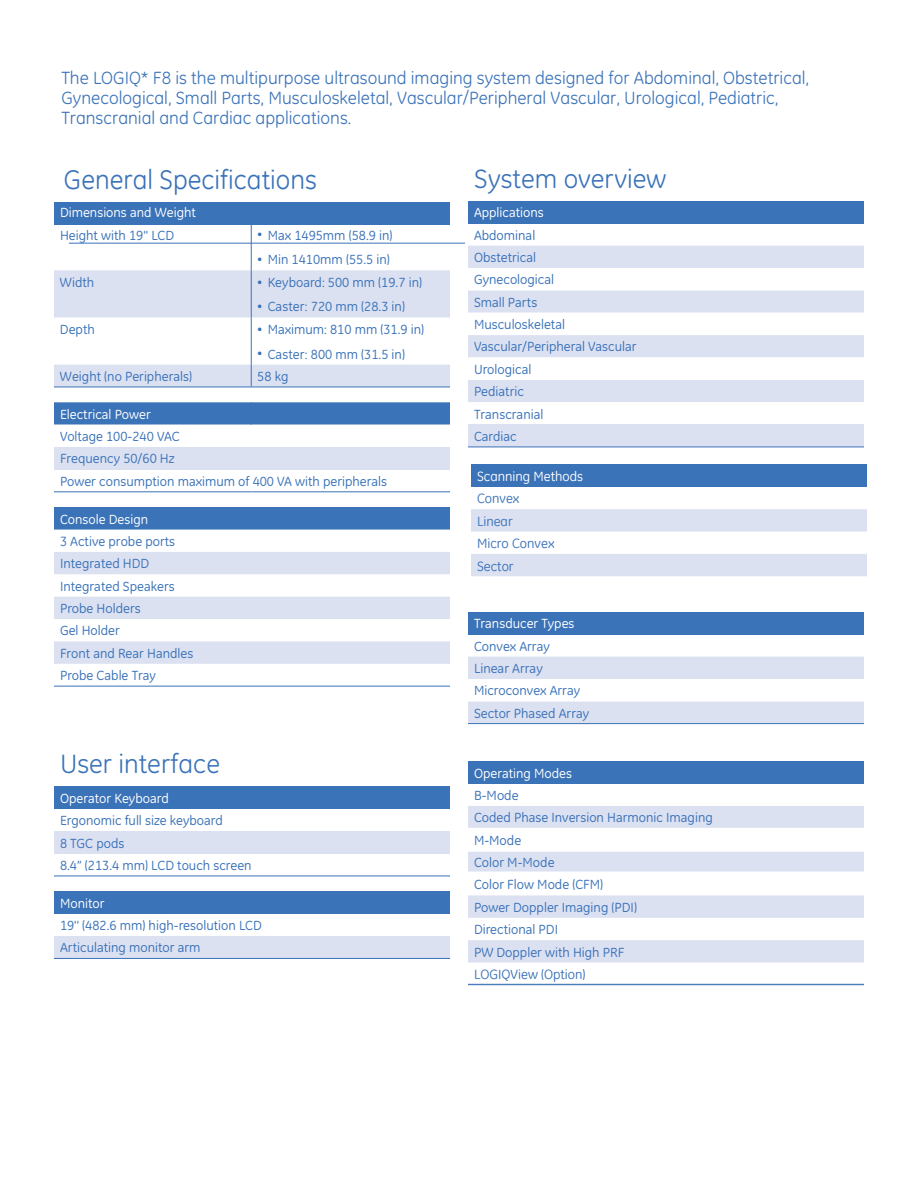
<style>
.page{position:relative;width:918px;height:1188px;background:#fff}
.page>*{position:absolute;margin:0;border:0;box-sizing:border-box;transform-origin:0 0}
.t1{font:27px "GE Inspira";color:#3b73b9}
.t2{font:18px/20.2px "GE Inspira";color:#3b73b9}
.t3{font:13.5px/22.4px "GE Inspira Book Alt";color:#3b73b9}
.t4{font:13.5px "GE Inspira Book Alt";color:#fff}
.t5{font:13.5px/22.5px "GE Inspira";color:#3b73b9}
.t6{font:13.5px "GE Inspira";color:#fff}
.s1{font-size:11.25px}
.s2{color:#fff}
.s3{font-family:"GE Inspira"}
</style>
<div class="page">
<div style="left:54px;top:202px;width:396px;height:23px;background:#3b73b9"></div>
<div style="left:54px;top:270px;width:396px;height:47px;background:#dce1f2"></div>
<hr style="left:251px;top:223px;width:1px;height:47px;background:#3b73b9">
<hr style="left:251px;top:270px;width:1px;height:47px;background:#3b73b9">
<hr style="left:251px;top:317px;width:1px;height:48px;background:#3b73b9">
<div style="left:54px;top:365px;width:396px;height:22px;background:#dce1f2"></div>
<hr style="left:54px;top:387px;width:197px;height:1px;background:#3b73b9">
<hr style="left:251px;top:387px;width:199px;height:1px;background:#3b73b9">
<svg style="left:54px;top:402px;width:396px;height:90px"></svg>
<div style="left:54px;top:507px;width:396px;height:23px;background:#3b73b9"></div>
<svg style="left:54px;top:685px;width:396px;height:1px"></svg>
<svg style="left:54px;top:552px;width:396px;height:112px;fill:#dce1f2"></svg>
<hr style="left:54px;top:686px;width:396px;height:1px;background:#3b73b9">
<div style="left:54px;top:786px;width:396px;height:23px;background:#3b73b9"></div>
<div style="left:54px;top:831px;width:396px;height:23px;background:#dce1f2"></div>
<hr style="left:54px;top:876px;width:396px;height:1px;background:#3b73b9">
<div style="left:54px;top:891px;width:396px;height:23px;background:#3b73b9"></div>
<div style="left:54px;top:936px;width:396px;height:22px;background:#dce1f2"></div>
<hr style="left:54px;top:958px;width:396px;height:1px;background:#3b73b9">
<div style="left:468px;top:201px;width:396px;height:22px;background:#3b73b9"></div>
<div style="left:468px;top:246px;width:396px;height:22px;background:#dce1f2"></div>
<svg style="left:468px;top:290px;width:396px;height:135px"></svg>
<div style="left:468px;top:425px;width:396px;height:22px;background:#dce1f2"></div>
<hr style="left:468px;top:447px;width:396px;height:1px;background:#3b73b9">
<div style="left:468px;top:612px;width:396px;height:22px;background:#3b73b9"></div>
<svg style="left:468px;top:657px;width:396px;height:68px"></svg>
<hr style="left:468px;top:723px;width:396px;height:1px;background:#3b73b9">
<div style="left:468px;top:761px;width:396px;height:23px;background:#3b73b9"></div>
<div style="left:468px;top:806px;width:396px;height:22px;background:#dce1f2"></div>
<svg style="left:468px;top:852px;width:396px;height:134px"></svg>
<svg style="left:468px;top:895px;width:396px;height:68px"></svg>
<hr style="left:468px;top:984px;width:396px;height:1px;background:#3b73b9">
<div style="left:471px;top:464px;width:396px;height:23px;background:#3b73b9"></div>
<svg style="left:471px;top:509px;width:396px;height:67px"></svg>
<hr style="left:69px;top:243px;width:396px;height:1px;background:#3b73b9">
<p class="t2" style="left:61px;top:67px;width:749px">The LOGIQ* F8 is the multipurpose ultrasound imaging system designed for Abdominal, Obstetrical,<br>Gynecological, Small Parts, Musculoskeletal, Vascular/Peripheral Vascular, Urological, Pediatric,<br>Transcranial and Cardiac applications.</p>
<h1 class="t1" style="left:64px;top:162px;width:254px">General Specifications</h1>
<p class="t4" style="left:60px;top:205px;width:137px">Dimensions and Weight</p>
<p class="t3" style="left:60px;top:224px;width:116px">Height with 19'' LCD</p>
<p class="t3" style="left:257px;top:224px;width:137px"><span class="s1">•</span> Max 1495mm (58.9 in)</p>
<p class="t3" style="left:257px;top:249px;width:134px"><span class="s1">•</span> Min 1410mm (55.5 in)</p>
<p class="t3" style="left:60px;top:271px;width:36px">Width</p>
<p class="t3" style="left:257px;top:271px;width:166px"><span class="s1">•</span> Keyboard: 500 mm (19.7 in)</p>
<p class="t3" style="left:257px;top:296px;width:149px"><span class="s1">•</span> Caster: 720 mm (28.3 in)</p>
<p class="t3" style="left:60px;top:318px;width:36px">Depth</p>
<p class="t3" style="left:257px;top:318px;width:169px"><span class="s1">•</span> Maximum: 810 mm (31.9 in)</p>
<p class="t3" style="left:257px;top:343px;width:149px"><span class="s1">•</span> Caster: 800 mm (31.5 in)</p>
<p class="t3" style="left:60px;top:365px;width:134px">Weight (no Peripherals)</p>
<p class="t3" style="left:257px;top:365px;width:33px">58 kg</p>
<p class="t4" style="left:60px;top:406px;width:92px">Electrical Power</p>
<p class="t3" style="left:60px;top:425px;width:329px">Voltage 100-240 VAC<br>Frequency 50/60 Hz<br>Power consumption maximum of 400 VA with peripherals</p>
<p class="t3" style="left:60px;top:508px;width:135px"><span class="s2">Console Design<br></span><span class="s3">3 A</span>ctive probe ports<br>Integrated HDD<br>Integrated Speakers<br>Probe Holders<br>Gel Holder<br>Front and Rear Handles<br>Probe Cable Tray</p>
<h1 class="t1" style="left:60px;top:748px;width:162px">User interface</h1>
<p class="t4" style="left:60px;top:790px;width:110px">Operator Keyboard</p>
<p class="t3" style="left:60px;top:809px;width:193px">Ergonomic full size keyboard<br>8 TGC pods<br>8.4” (213.4 mm) LCD touch screen</p>
<p class="t4" style="left:60px;top:895px;width:46px">Monitor</p>
<p class="t3" style="left:60px;top:914px;width:203px">19'' (482.6 mm) high-resolution LCD<br>Articulating monitor arm</p>
<h1 class="t1" style="left:474px;top:163px;width:194px">System overview</h1>
<p class="t4" style="left:474px;top:205px;width:71px">Applications</p>
<p class="t3" style="left:474px;top:224px;width:164px">Abdominal<br>Obstetrical<br>Gynecological<br>Small Parts<br>Musculoskeletal<br>Vascular/Peripheral Vascular<br>Urological<br>Pediatric<br>Transcranial<br>Cardiac</p>
<p class="t6" style="left:477px;top:467px;width:108px">Scanning Methods</p>
<p class="t5" style="left:477px;top:487px;width:79px">Convex<br>Linear<br>Micro Convex<br>Sector</p>
<p class="t4" style="left:474px;top:616px;width:102px">Transducer Types</p>
<p class="t3" style="left:474px;top:635px;width:117px">Convex Array<br>Linear Array<br>Microconvex Array<br>Sector Phased Array</p>
<p class="t4" style="left:474px;top:765px;width:100px">Operating Modes</p>
<p class="t3" style="left:474px;top:784px;width:240px">B-Mode<br>Coded Phase Inversion Harmonic Imaging<br>M-Mode<br>Color M-Mode<br>Color Flow Mode (CFM)<br>Power Doppler Imaging (PDI)<br>Directional PDI<br>PW Doppler with High PRF</p>
<p class="t5" style="left:474px;top:963px;width:113px">LOGIQView (Option)</p>
</div>
